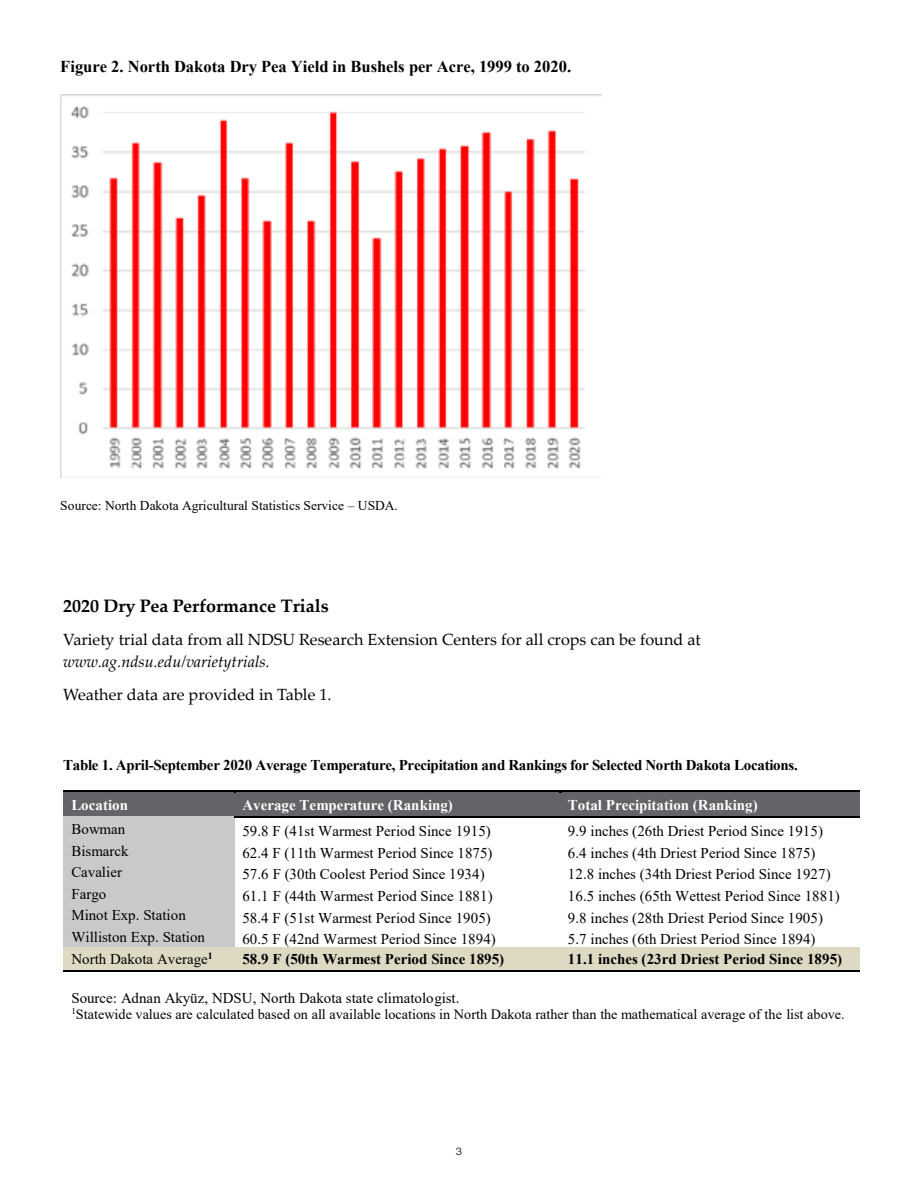
<style>
.page{position:relative;width:918px;height:1188px;background:#fff}
.page>*{position:absolute;margin:0;border:0;box-sizing:border-box;transform-origin:0 0}
.t1{font:700 18px "Palatino Linotype";color:#000}
.t2{font:700 16.5px "Times New Roman";color:#000}
.t3{font:16.2px "Palatino Linotype";color:#000}
.t4{font:italic 16.2px "Palatino Linotype";color:#000}
.t5{font:15px "Times New Roman";color:#000}
.t6{font:700 15px "Times New Roman";letter-spacing:-.01em;color:#000}
.t7{font:700 15px "Times New Roman";color:#fff}
.t8{font:14.25px "Times New Roman";color:#000}
.t9{font:13.5px "Times New Roman";color:#000}
.t10{font:300 10.5px "Helvetica LT Std";color:#000;scale:1.06 1}
.s1{font-size:13.5px}
</style>
<div class="page">
<img style="left:60px;top:94px;width:542px;height:384px">
<div style="left:63px;top:793px;width:171px;height:23px;background:#636467"></div>
<div style="left:234px;top:793px;width:326px;height:23px;background:#636467"></div>
<div style="left:560px;top:793px;width:300px;height:23px;background:#636467"></div>
<hr style="left:63px;top:791px;width:171px;height:2px;background:#000">
<hr style="left:236px;top:791px;width:324px;height:2px;background:#000">
<hr style="left:562px;top:791px;width:298px;height:2px;background:#000">
<div style="left:63px;top:818px;width:171px;height:21px;background:#c7c9cb"></div>
<hr style="left:63px;top:816px;width:171px;height:2px;background:#c7c9cb">
<hr style="left:234px;top:816px;width:326px;height:2px;background:#000">
<hr style="left:561px;top:816px;width:299px;height:2px;background:#000">
<div style="left:63px;top:839px;width:171px;height:22px;background:#c7c9cb"></div>
<div style="left:63px;top:861px;width:171px;height:22px;background:#c7c9cb"></div>
<div style="left:63px;top:883px;width:171px;height:21px;background:#c7c9cb"></div>
<div style="left:63px;top:904px;width:171px;height:22px;background:#c7c9cb"></div>
<div style="left:63px;top:926px;width:171px;height:21px;background:#c7c9cb"></div>
<div style="left:63px;top:947px;width:171px;height:23px;background:#ddd9c3"></div>
<div style="left:234px;top:947px;width:326px;height:23px;background:#ddd9c3"></div>
<div style="left:560px;top:947px;width:300px;height:23px;background:#ddd9c3"></div>
<hr style="left:63px;top:970px;width:171px;height:1px;background:#000">
<hr style="left:236px;top:970px;width:324px;height:1px;background:#000">
<hr style="left:561px;top:970px;width:299px;height:1px;background:#000">
<p class="t2" style="left:60px;top:54px;width:512px">Figure 2. North Dakota Dry Pea Yield in Bushels per Acre, 1999 to 2020.</p>
<p class="t9" style="left:60px;top:496px;width:339px">Source: North Dakota Agricultural Statistics Service – USDA.</p>
<p class="t1" style="left:63px;top:593px;width:267px">2020 Dry Pea Performance Trials</p>
<p class="t3" style="left:63px;top:628px;width:639px">Variety trial data from all NDSU Research Extension Centers for all crops can be found at</p>
<p class="t4" style="left:63px;top:650px;width:208px">www.ag.ndsu.edu/varietytrials.</p>
<p class="t3" style="left:63px;top:683px;width:270px">Weather data are provided in Table 1.</p>
<p class="t6" style="left:63px;top:754px;width:736px">Table 1. April-September 2020 Average Temperature, Precipitation and Rankings for Selected North Dakota Locations.</p>
<p class="t7" style="left:71px;top:794px;width:58px">Location</p>
<p class="t7" style="left:242px;top:794px;width:212px">Average Temperature (Ranking)</p>
<p class="t7" style="left:568px;top:794px;width:191px">Total Precipitation (Ranking)</p>
<p class="t5" style="left:71px;top:818px;width:56px">Bowman</p>
<p class="t5" style="left:242px;top:821px;width:250px">59.8 F (41st Warmest Period Since 1915)</p>
<p class="t5" style="left:568px;top:821px;width:257px">9.9 inches (26th Driest Period Since 1915)</p>
<p class="t5" style="left:71px;top:840px;width:59px">Bismarck</p>
<p class="t5" style="left:242px;top:842px;width:252px">62.4 F (11th Warmest Period Since 1875)</p>
<p class="t5" style="left:568px;top:842px;width:249px">6.4 inches (4th Driest Period Since 1875)</p>
<p class="t5" style="left:71px;top:862px;width:52px">Cavalier</p>
<p class="t5" style="left:242px;top:864px;width:244px">57.6 F (30th Coolest Period Since 1934)</p>
<p class="t5" style="left:568px;top:864px;width:264px">12.8 inches (34th Driest Period Since 1927)</p>
<p class="t5" style="left:71px;top:883px;width:36px">Fargo</p>
<p class="t5" style="left:242px;top:885px;width:252px">61.1 F (44th Warmest Period Since 1881)</p>
<p class="t5" style="left:568px;top:885px;width:273px">16.5 inches (65th Wettest Period Since 1881)</p>
<p class="t5" style="left:71px;top:905px;width:116px">Minot Exp. Station</p>
<p class="t5" style="left:242px;top:907px;width:250px">58.4 F (51st Warmest Period Since 1905)</p>
<p class="t5" style="left:568px;top:907px;width:257px">9.8 inches (28th Driest Period Since 1905)</p>
<p class="t5" style="left:71px;top:926px;width:135px">Williston Exp. Station</p>
<p class="t5" style="left:242px;top:929px;width:255px">60.5 F (42nd Warmest Period Since 1894)</p>
<p class="t5" style="left:568px;top:929px;width:249px">5.7 inches (6th Driest Period Since 1894)</p>
<p class="t5" style="left:71px;top:948px;width:143px">North Dakota Average<sup>1</sup></p>
<p class="t6" style="left:242px;top:948px;width:263px">58.9 F (50th Warmest Period Since 1895)</p>
<p class="t6" style="left:568px;top:948px;width:276px">11.1 inches (23rd Driest Period Since 1895)</p>
<p class="t5" style="left:71px;top:987px;width:390px">Source: Adnan Akyüz, NDSU, North Dakota state climatologist.</p>
<p class="t8" style="left:71px;top:1004px;width:775px"><sup>1</sup>Statewide values are calculated based on all available locations in North Dakota rather than the mathematical average of the list above<span class="s1">.</span></p>
<p class="t10" style="left:456px;top:1145px;width:7px">3</p>
</div>
